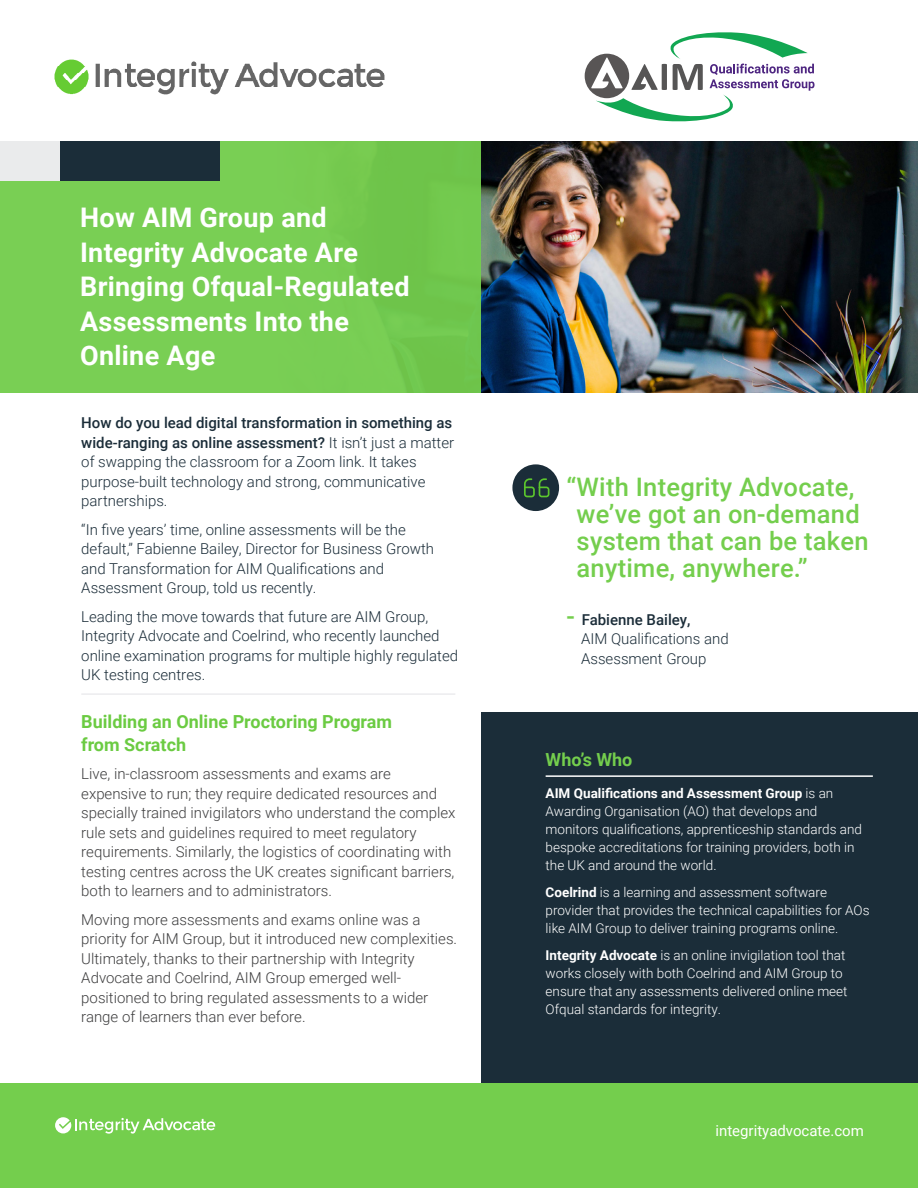
<style>
.page{position:relative;width:918px;height:1188px;background:#fff}
.page>*{position:absolute;margin:0;border:0;box-sizing:border-box;transform-origin:0 0}
.t1{font:700 27px/34.5px "Roboto";letter-spacing:.01em;color:#fff}
.t2{font:500 25.5px/27px "Roboto";letter-spacing:.01em;color:#74ce4d}
.Body_Copy{font:700 18px/22.5px "Roboto";color:#6bcb42}
.Body_Copy-2{font:700 18px "Roboto";color:#74ce4d}
.Body_Copy-3{font:300 15px/19.5px "Roboto";color:#3e3e3f}
.Body_Copy-4{font:300 15px/19.5px "Roboto";color:#1b2d39}
.t3{font:15px "Roboto";color:#fff}
.Body_Copy-5{font:300 13.5px/18px "Roboto";color:#fff}
.s1{font-weight:500}
.s2{font-weight:500;font-size:25.5px;color:#74ce4d}
.s3{font-weight:700}
</style>
<div class="page">
<img style="left:481px;top:141px;width:437px;height:252px">
<div style="left:0;top:141px;width:481px;height:252px;background:#79cf54"></div>
<div style="left:0;top:141px;width:196px;height:40px;background:#eaebec"></div>
<div style="left:60px;top:141px;width:159px;height:40px;background:#1b2d39"></div>
<hr style="left:81px;top:693px;width:374px;height:2px;background:#ececee">
<img style="left:54px;top:59px;width:331px;height:36px">
<div style="left:481px;top:713px;width:437px;height:371px;background:#1b2d39"></div>
<hr style="left:546px;top:775px;width:327px;height:2px;background:#fff">
<div style="left:512px;top:464px;width:47px;height:47px;background:#1b2d39;border-radius:50%"></div>
<svg style="left:524px;top:478px;width:25px;height:19px"></svg>
<div style="left:0;top:1084px;width:918px;height:104px;background:#74ce4d"></div>
<svg style="left:55px;top:1117px;width:160px;height:17px"></svg>
<div style="left:585px;top:54px;width:44px;height:44px;background:#585555;border-radius:50%"></div>
<svg style="left:591px;top:32px;width:224px;height:89px"></svg>
<h1 class="t1" style="left:80px;top:199px;width:331px">How AIM Group and<br>Integrity Advocate Are<br>Bringing Ofqual-Regulated<br>Assessments Into the<br>Online Age</h1>
<p class="Body_Copy-4" style="left:81px;top:413px;width:374px"><span class="s1">How do you lead digital transformation in something as wide-ranging as online assessment?</span> It isn’t just a matter of swapping the classroom for a Zoom link. It takes purpose-built technology and strong, communicative partnerships.</p>
<p class="Body_Copy-4" style="left:81px;top:519px;width:354px">“In five years’ time, online assessments will be the default,” Fabienne Bailey, Director for Business Growth and Transformation for AIM Qualifications and Assessment Group, told us recently.</p>
<p class="Body_Copy-4" style="left:81px;top:606px;width:378px">Leading the move towards that future are AIM Group, Integrity Advocate and Coelrind, who recently launched online examination programs for multiple highly regulated UK testing centres.</p>
<p class="Body_Copy" style="left:81px;top:710px;width:312px">Building an Online Proctoring Program from Scratch</p>
<p class="Body_Copy-3" style="left:81px;top:764px;width:376px">Live, in-classroom assessments and exams are expensive to run; they require dedicated resources and specially trained invigilators who understand the complex rule sets and guidelines required to meet regulatory requirements. Similarly, the logistics of coordinating with testing centres across the UK creates significant barriers, both to learners and to administrators.</p>
<p class="Body_Copy-3" style="left:81px;top:909px;width:377px">Moving more assessments and exams online was a priority for AIM Group, but it introduced new complexities.<br>Ultimately, thanks to their partnership with Integrity Advocate and Coelrind, AIM Group emerged well&shy;positioned to bring regulated assessments to a wider range of learners than ever before.</p>
<h1 class="t2" style="left:577px;top:473px;width:294px;text-indent:-10px">“With Integrity Advocate, we’ve got an on-demand system that can be taken anytime, anywhere.”</h1>
<h1 class="Body_Copy-4" style="left:581px;top:609px;width:149px;text-indent:-15px"><span class="s2">-</span> <span class="s1">Fabienne Bailey,<br></span>AIM Qualifications and<br>Assessment Group</h1>
<p class="Body_Copy-2" style="left:546px;top:747px;width:88px">Who’s Who</p>
<p class="Body_Copy-5" style="left:546px;top:784px;width:318px"><span class="s3">AIM Qualifications and Assessment Group</span> is an Awarding Organisation (AO) that develops and monitors qualifications, apprenticeship standards and bespoke accreditations for training providers, both in the UK and around the world.</p>
<p class="Body_Copy-5" style="left:546px;top:883px;width:325px"><span class="s3">Coelrind</span> is a learning and assessment software provider that provides the technical capabilities for AOs like AIM Group to deliver training programs online.</p>
<p class="Body_Copy-5" style="left:546px;top:946px;width:303px"><span class="s3">Integrity Advocate</span> is an online invigilation tool that works closely with both Coelrind and AIM Group to ensure that any assessments delivered online meet Ofqual standards for integrity.</p>
<p class="t3" style="left:715px;top:1120px;width:150px">integrityadvocate.com</p>
</div>
